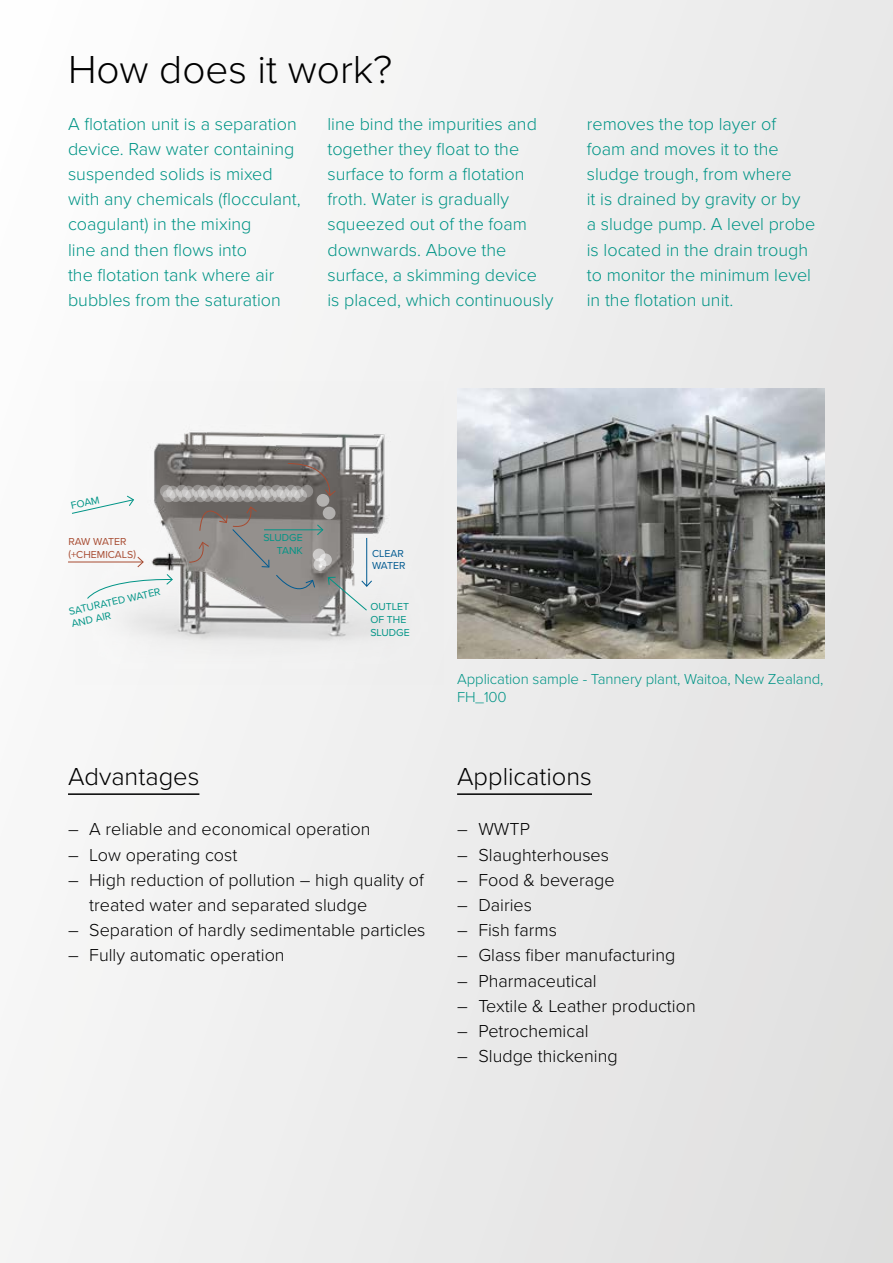
<style>
.page{position:relative;width:893px;height:1263px;background:#fff}
.page>*{position:absolute;margin:0;border:0;box-sizing:border-box;transform-origin:0 0}
.t1{font:300 40.5px "Proxima Nova";color:#000}
.t2{font:300 25.5px "Proxima Nova";color:#000}
.t3{font:300 18px/25.2px "Proxima Nova";color:#009486}
.t4{font:300 18px/25.2px "Proxima Nova";color:#000}
.t5{font:300 15px/18px "Proxima Nova";letter-spacing:-.005em;color:#009486}
.t6{font:10.5px/12.6px "Proxima Nova";color:#009486}
.t7{font:10.5px/12.6px "Proxima Nova";color:#a74b31}
.t8{font:10.5px/12.6px "Proxima Nova";color:#005a91}
</style>
<div class="page">
<div style="left:0;top:0;width:893px;height:1263px;background:linear-gradient(to right,#f9f9f9,#e3e3e3)"></div>
<img style="left:75px;top:382px;width:368px;height:302px">
<img style="left:457px;top:389px;width:368px;height:270px">
<hr style="left:68px;top:561px;width:75px;height:1px;background:#a74b31">
<hr style="left:457px;top:793px;width:135px;height:2px;background:#000">
<hr style="left:68px;top:793px;width:131px;height:2px;background:#000">
<svg style="left:71px;top:495px;width:64px;height:19px"></svg>
<hr style="left:366px;top:538px;width:1px;height:48px;background:#005a91">
<svg style="left:327px;top:576px;width:46px;height:35px"></svg>
<svg style="left:86px;top:556px;width:87px;height:44px"></svg>
<svg style="left:287px;top:463px;width:50px;height:34px"></svg>
<svg style="left:275px;top:574px;width:41px;height:28px"></svg>
<div style="left:160px;top:485px;width:13px;height:12px;background:#9b9896;border-radius:50%"></div>
<div style="left:223px;top:485px;width:13px;height:12px;background:#94918f;border-radius:50%"></div>
<div style="left:285px;top:485px;width:12px;height:12px;background:#94918f;border-radius:50%"></div>
<svg style="left:192px;top:485px;width:12px;height:12px"></svg>
<svg style="left:254px;top:485px;width:13px;height:12px"></svg>
<div style="left:176px;top:485px;width:12px;height:12px;background:#959290;border-radius:50%"></div>
<svg style="left:239px;top:485px;width:12px;height:12px"></svg>
<div style="left:300px;top:485px;width:13px;height:12px;background:#93908e;border-radius:50%"></div>
<svg style="left:207px;top:485px;width:13px;height:12px"></svg>
<div style="left:270px;top:485px;width:13px;height:12px;background:#94918f;border-radius:50%"></div>
<svg style="left:162px;top:489px;width:13px;height:13px"></svg>
<div style="left:225px;top:489px;width:13px;height:13px;background:#a7a4a3;border-radius:50%"></div>
<div style="left:287px;top:489px;width:13px;height:13px;background:#94918f;border-radius:50%"></div>
<svg style="left:178px;top:489px;width:13px;height:13px"></svg>
<svg style="left:273px;top:489px;width:13px;height:13px"></svg>
<svg style="left:166px;top:486px;width:13px;height:12px"></svg>
<svg style="left:229px;top:486px;width:13px;height:12px"></svg>
<svg style="left:291px;top:486px;width:13px;height:12px"></svg>
<svg style="left:198px;top:486px;width:13px;height:12px"></svg>
<svg style="left:261px;top:486px;width:13px;height:12px"></svg>
<svg style="left:182px;top:486px;width:13px;height:12px"></svg>
<svg style="left:245px;top:486px;width:13px;height:12px"></svg>
<div style="left:317px;top:494px;width:12px;height:13px;background:#b4b2b0;border-radius:50%"></div>
<div style="left:323px;top:507px;width:12px;height:12px;background:#b2b0af;border-radius:50%"></div>
<svg style="left:314px;top:558px;width:12px;height:13px"></svg>
<svg style="left:319px;top:553px;width:13px;height:13px"></svg>
<svg style="left:313px;top:549px;width:12px;height:12px"></svg>
<svg style="left:214px;top:486px;width:12px;height:12px"></svg>
<svg style="left:276px;top:486px;width:13px;height:12px"></svg>
<svg style="left:169px;top:489px;width:13px;height:13px"></svg>
<svg style="left:232px;top:489px;width:13px;height:13px"></svg>
<svg style="left:294px;top:489px;width:13px;height:13px"></svg>
<svg style="left:201px;top:489px;width:13px;height:13px"></svg>
<svg style="left:264px;top:489px;width:13px;height:13px"></svg>
<svg style="left:185px;top:489px;width:13px;height:13px"></svg>
<svg style="left:248px;top:489px;width:13px;height:13px"></svg>
<svg style="left:217px;top:489px;width:13px;height:13px"></svg>
<svg style="left:280px;top:489px;width:13px;height:13px"></svg>
<hr style="left:264px;top:529px;width:59px;height:1px;background:#009486">
<svg style="left:316px;top:524px;width:8px;height:12px"></svg>
<svg style="left:188px;top:492px;width:82px;height:76px;background:#8c8785"></svg>
<h1 class="t1" style="left:68px;top:39px;width:326px">How does it work?</h1>
<p class="t3" style="left:68px;top:110px;width:234px">A flotation unit is a separation device. Raw water containing suspended solids is mixed with any chemicals (flocculant, coagulant) in the mixing<br>line and then flows into<br>the flotation tank where air bubbles from the saturation</p>
<p class="t3" style="left:327px;top:110px;width:227px">line bind the impurities and together they float to the surface to form a flotation froth. Water is gradually squeezed out of the foam downwards. Above the surface, a skimming device is placed, which continuously</p>
<p class="t3" style="left:587px;top:110px;width:230px">removes the top layer of foam and moves it to the sludge trough, from where<br>it is drained by gravity or by<br>a sludge pump. A level probe is located in the drain trough to monitor the minimum level in the flotation unit.</p>
<p class="t6" style="left:70px;top:499px;width:30px;rotate:-13deg">FOAM</p>
<p class="t7" style="left:68px;top:535px;width:69px">RAW WATER (+CHEMICALS)</p>
<p class="t6" style="left:68px;top:605px;width:95px;rotate:-13deg">SATURATED WATER<br>AND AIR</p>
<p class="t6" style="left:263px;top:531px;width:41px;text-align:right">SLUDGE<br>TANK</p>
<p class="t8" style="left:372px;top:547px;width:35px">CLEAR<br>WATER</p>
<p class="t6" style="left:370px;top:600px;width:41px">OUTLET<br>OF THE<br>SLUDGE</p>
<h2 class="t2" style="left:68px;top:757px;width:133px">Advantages</h2>
<p class="t4" style="left:68px;top:816px;width:304px">– A reliable and economical operation</p>
<p class="t4" style="left:68px;top:841px;width:171px">– Low operating cost</p>
<p class="t4" style="left:89px;top:866px;width:336px;text-indent:-21px">– High reduction of pollution – high quality of treated water and separated sludge</p>
<p class="t4" style="left:68px;top:916px;width:359px">– Separation of hardly sedimentable particles</p>
<p class="t4" style="left:68px;top:942px;width:218px">– Fully automatic operation</p>
<p class="t5" style="left:457px;top:669px;width:368px">Application sample - Tannery plant, Waitoa, New Zealand,<br>FH_100</p>
<h2 class="t2" style="left:457px;top:757px;width:136px">Applications</h2>
<p class="t4" style="left:457px;top:816px;width:74px">– WWTP</p>
<p class="t4" style="left:457px;top:841px;width:153px">– Slaughterhouses</p>
<p class="t4" style="left:457px;top:866px;width:159px">– Food &amp; beverage</p>
<p class="t4" style="left:457px;top:891px;width:76px">– Dairies</p>
<p class="t4" style="left:457px;top:916px;width:101px">– Fish farms</p>
<p class="t4" style="left:457px;top:942px;width:220px">– Glass fiber manufacturing</p>
<p class="t4" style="left:457px;top:967px;width:141px">– Pharmaceutical</p>
<p class="t4" style="left:457px;top:992px;width:240px">– Textile &amp; Leather production</p>
<p class="t4" style="left:457px;top:1017px;width:133px">– Petrochemical</p>
<p class="t4" style="left:457px;top:1042px;width:162px">– Sludge thickening</p>
</div>
